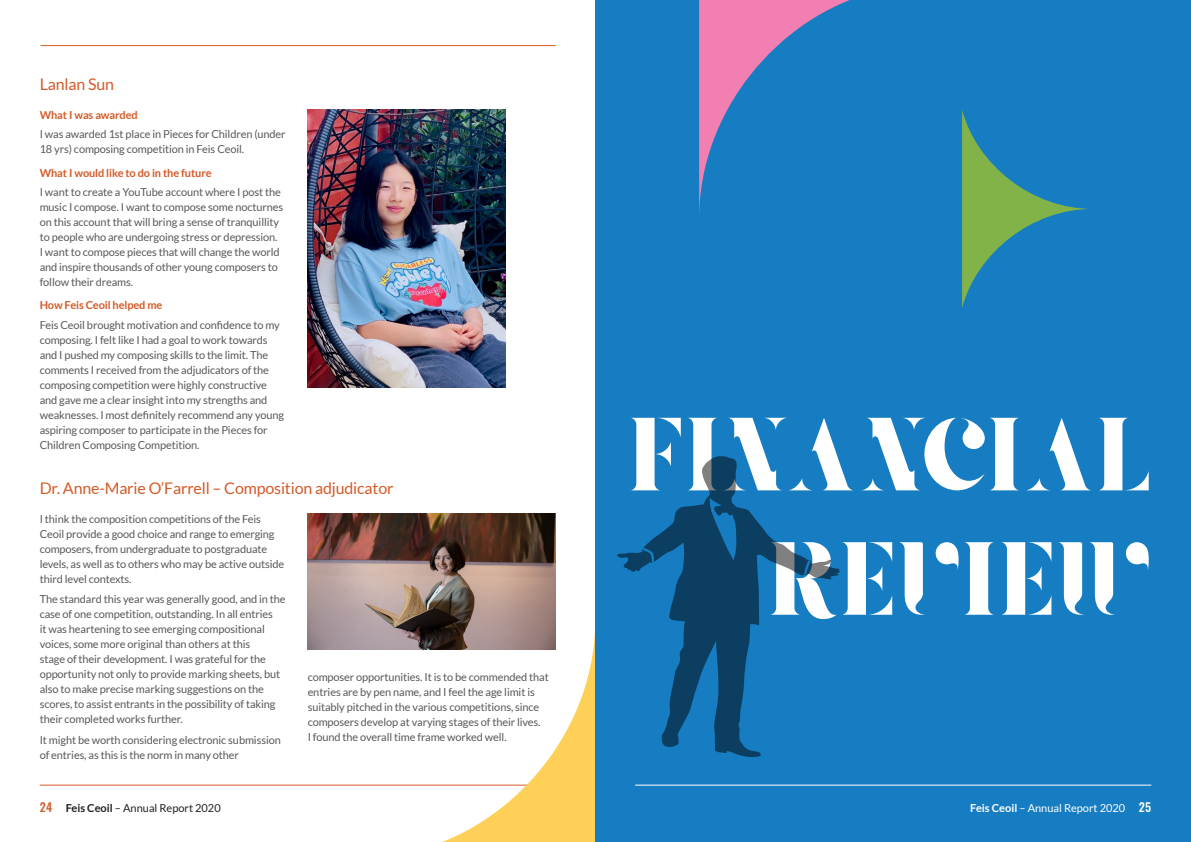
<style>
.page{position:relative;width:1191px;height:842px;background:#fff}
.page>*{position:absolute;margin:0;border:0;box-sizing:border-box;transform-origin:0 0}
.t1{font:103.6px/124.4px "Giaza Stencil";letter-spacing:.01em;color:#fff;text-align:right}
.t2{font:16px "Lato";letter-spacing:-.01em;color:#d55a27}
.t3{font:500 12px "Oswald";color:#d55a27}
.t4{font:500 12px "Oswald";color:#fff}
.t5{font:11px/15px "Lato";letter-spacing:-.01em;color:#57585a}
.t6{font:700 11px "Lato";letter-spacing:-.01em;color:#d55a27}
.t7{font:11px "Lato";color:#231f20}
.t8{font:11px "Lato";color:#fff}
.s1{font-weight:700}
</style>
<div class="page">
<hr style="left:40px;top:785px;width:516px;height:1px;background:#d55a27">
<svg style="left:416px;top:631px;width:179px;height:211px"></svg>
<hr style="left:41px;top:45px;width:515px;height:1px;background:#d55a27">
<img style="left:308px;top:110px;width:198px;height:278px">
<img style="left:308px;top:514px;width:248px;height:135px">
<div style="left:595px;top:0;width:596px;height:842px;background:#177dc2"></div>
<hr style="left:635px;top:785px;width:516px;height:1px;background:#fff">
<svg style="left:962px;top:110px;width:128px;height:198px"></svg>
<svg style="left:699px;top:0;width:151px;height:213px"></svg>
<svg style="left:617px;top:456px;width:222px;height:301px"></svg>
<p class="t2" style="left:40px;top:76px;width:76px">Lanlan Sun</p>
<p class="t6" style="left:40px;top:108px;width:99px">What I was awarded</p>
<p class="t5" style="left:40px;top:126px;width:247px">I was awarded 1st place in Pieces for Children (under<br>18 yrs) composing competition in Feis Ceoil.</p>
<p class="t6" style="left:40px;top:166px;width:173px">What I would like to do in the future</p>
<p class="t5" style="left:40px;top:184px;width:245px">I want to create a YouTube account where I post the music I compose. I want to compose some nocturnes on this account that will bring a sense of tranquillity to people who are undergoing stress or depression.<br>I want to compose pieces that will change the world and inspire thousands of other young composers to follow their dreams.</p>
<p class="t6" style="left:40px;top:299px;width:124px">How Feis Ceoil helped me</p>
<p class="t5" style="left:40px;top:317px;width:246px">Feis Ceoil brought motivation and confidence to my composing. I felt like I had a goal to work towards and I pushed my composing skills to the limit. The comments I received from the adjudicators of the composing competition were highly constructive and gave me a clear insight into my strengths and weaknesses. I most definitely recommend any young aspiring composer to participate in the Pieces for Children Composing Competition.</p>
<p class="t2" style="left:40px;top:479px;width:355px">Dr. Anne-Marie O’Farrell – Composition adjudicator</p>
<p class="t5" style="left:40px;top:511px;width:246px">I think the composition competitions of the Feis Ceoil provide a good choice and range to emerging composers, from undergraduate to postgraduate levels, as well as to others who may be active outside third level contexts.</p>
<p class="t5" style="left:40px;top:592px;width:247px">The standard this year was generally good, and in the case of one competition, outstanding. In all entries<br>it was heartening to see emerging compositional voices, some more original than others at this<br>stage of their development. I was grateful for the opportunity not only to provide marking sheets, but also to make precise marking suggestions on the scores, to assist entrants in the possibility of taking their completed works further.</p>
<p class="t5" style="left:40px;top:733px;width:243px">It might be worth considering electronic submission of entries, as this is the norm in many other</p>
<p class="t3" style="left:40px;top:801px;width:14px">24</p>
<p class="t7" style="left:66px;top:801px;width:157px"><span class="s1">Feis Ceoil</span> – Annual Report 2020</p>
<p class="t5" style="left:308px;top:669px;width:243px">composer opportunities. It is to be commended that entries are by pen name, and I feel the age limit is suitably pitched in the various competitions, since composers develop at varying stages of their lives.<br>I found the overall time frame worked well.</p>
<p class="t1" style="left:627px;top:396px;width:525px">FINANCIAL<br>REVIEW</p>
<p class="t8" style="left:970px;top:801px;width:157px"><span class="s1">Feis Ceoil</span> – Annual Report 2020</p>
<p class="t4" style="left:1138px;top:801px;width:14px">25</p>
</div>
